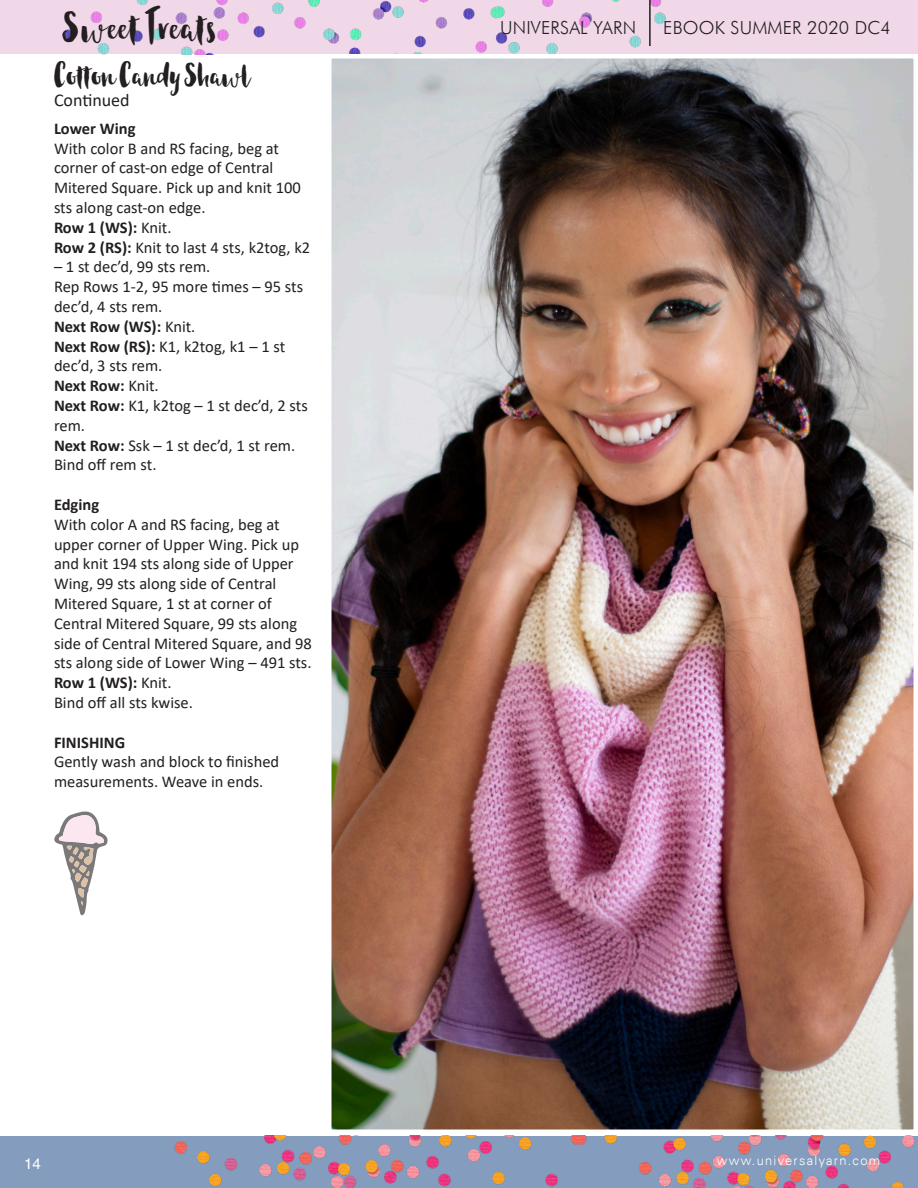
<style>
.page{position:relative;width:918px;height:1188px;background:#fff}
.page>*{position:absolute;margin:0;border:0;box-sizing:border-box;transform-origin:0 0}
.t1{font:46.5px "Toolbox Habaneros";letter-spacing:.02em;color:#231f20}
.No_Spacing{font:36px "Toolbox Habaneros";color:#231f20}
.t2{font:300 18px "Futura BT";letter-spacing:.01em;color:#231f20}
.t3{font:18px "Calibri";color:#231f20}
.t4{font:16.5px/19.8px "Calibri";color:#231f20}
.t5{font:700 16.5px "Calibri";color:#231f20}
.t6{font:15px "Helvetica";color:#fff}
.t7{font:300 12.9px "Univers LT";letter-spacing:.1em;color:#fff}
.s1{font-weight:400}
.s2{font-weight:700}
</style>
<div class="page">
<div style="left:0;top:1136px;width:918px;height:52px;background:#849cbd"></div>
<img style="left:174px;top:1136px;width:476px;height:52px">
<img style="left:650px;top:1135px;width:268px;height:53px">
<div style="left:0;top:0;width:918px;height:54px;background:#f1d8e8"></div>
<img style="left:62px;top:0;width:604px;height:54px">
<hr style="left:649px;top:0;width:2px;height:46px;background:#231f20">
<img style="left:332px;top:59px;width:581px;height:1070px">
<div style="left:327px;top:54px;width:591px;height:1080px;border:4px solid #fff"></div>
<svg style="left:54px;top:811px;width:54px;height:104px"></svg>
<h1 class="t1" style="left:63px;top:2px;width:155px">Sweet Treats</h1>
<p class="No_Spacing" style="left:54px;top:55px;width:198px">Cotton Candy Shawl</p>
<p class="t3" style="left:54px;top:88px;width:77px">Continued</p>
<p class="t5" style="left:54px;top:117px;width:83px">Lower Wing</p>
<p class="t4" style="left:54px;top:138px;width:248px">With color B and RS facing, beg at corner of cast-on edge of Central<br>Mitered Square. Pick up and knit 100 sts along cast-on edge.</p>
<p class="t5" style="left:54px;top:216px;width:119px">Row 1 (WS): <span class="s1">Knit.</span></p>
<p class="t4" style="left:54px;top:237px;width:258px"><span class="s2">Row 2 (RS):</span> Knit to last 4 sts, k2tog, k2</p>
<p class="t4" style="left:54px;top:257px;width:158px">– 1 st dec’d, 99 sts rem.</p>
<p class="t4" style="left:54px;top:276px;width:251px">Rep Rows 1-2, 95 more times – 95 sts dec’d, 4 sts rem.</p>
<p class="t5" style="left:54px;top:315px;width:143px">Next Row (WS): <span class="s1">Knit.</span></p>
<p class="t4" style="left:54px;top:336px;width:233px"><span class="s2">Next Row (RS):</span> K1, k2tog, k1 – 1 st dec’d, 3 sts rem.</p>
<p class="t5" style="left:54px;top:374px;width:106px">Next Row: <span class="s1">Knit.</span></p>
<p class="t4" style="left:54px;top:395px;width:255px"><span class="s2">Next Row:</span> K1, k2tog – 1 st dec’d, 2 sts rem.</p>
<p class="t4" style="left:54px;top:435px;width:243px"><span class="s2">Next Row:</span> Ssk – 1 st dec’d, 1 st rem.<br>Bind off rem st.</p>
<p class="t5" style="left:54px;top:493px;width:47px">Edging</p>
<p class="t4" style="left:54px;top:514px;width:259px">With color A and RS facing, beg at upper corner of Upper Wing. Pick up and knit 194 sts along side of Upper Wing, 99 sts along side of Central Mitered Square, 1 st at corner of Central Mitered Square, 99 sts along side of Central Mitered Square, and 98 sts along side of Lower Wing – 491 sts.</p>
<p class="t5" style="left:54px;top:671px;width:119px">Row 1 (WS): <span class="s1">Knit.</span></p>
<p class="t4" style="left:54px;top:692px;width:140px">Bind off all sts kwise.</p>
<p class="t5" style="left:54px;top:731px;width:73px">FINISHING</p>
<p class="t4" style="left:54px;top:752px;width:227px">Gently wash and block to finished measurements. Weave in ends.</p>
<p class="t6" style="left:24px;top:1154px;width:18px">14</p>
<p class="t2" style="left:500px;top:17px;width:138px">UNIVERSAL YARN</p>
<p class="t2" style="left:663px;top:17px;width:229px">EBOOK SUMMER 2020 DC4</p>
<p class="t7" style="left:717px;top:1153px;width:165px">www.universalyarn.com</p>
</div>
